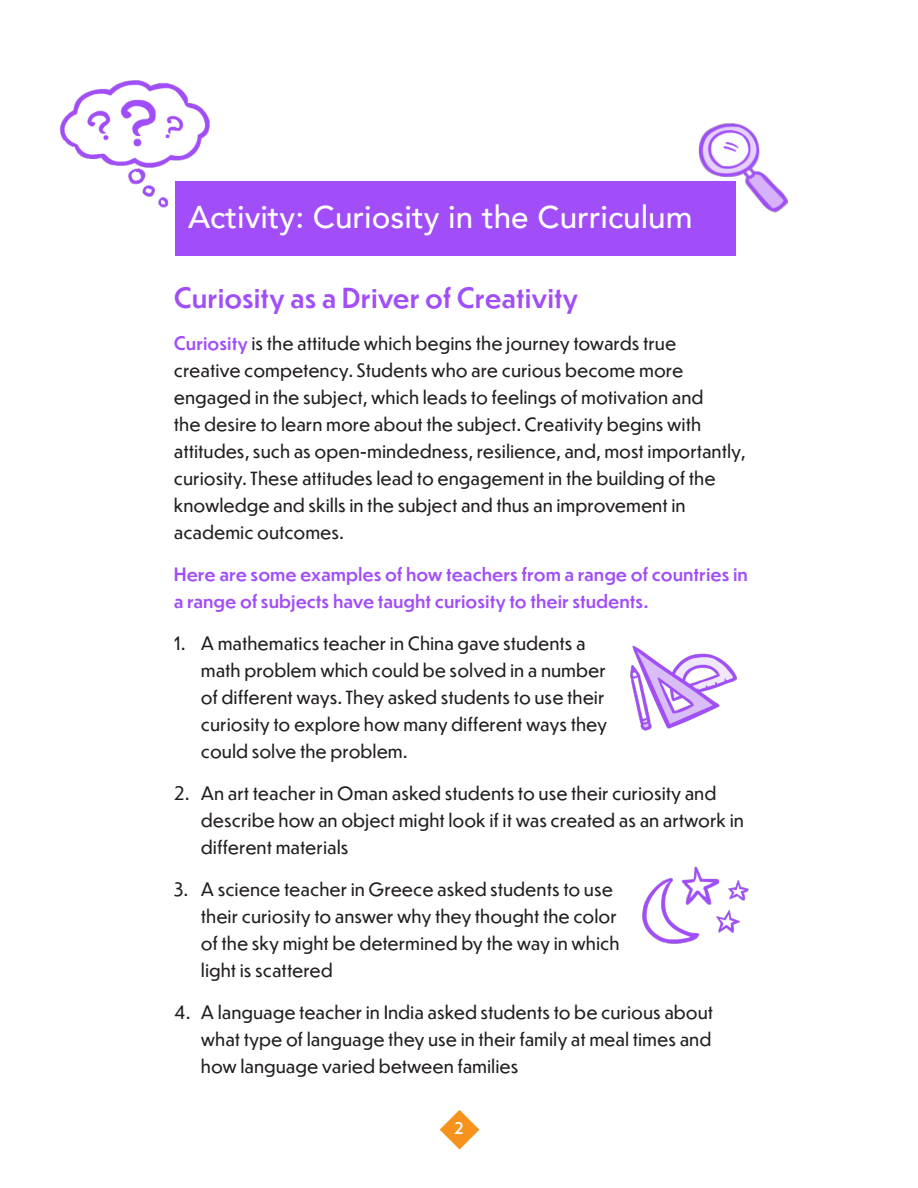
<style>
.page{position:relative;width:918px;height:1188px;background:#fff}
.page>*{position:absolute;margin:0;border:0;box-sizing:border-box;transform-origin:0 0}
.t1{font:500 31.5px "Avenir";color:#fff}
.No_Spacing{font:500 27px "Dunbar Text";color:#a14ef8}
.No_Spacing-2{font:18px/27px "Dunbar Text";color:#231f20}
.No_Spacing-3{font:500 18px/27px "Dunbar Text";color:#a14ef8}
.t2{font:500 15.75px "Dunbar Text";color:#fff}
.s1{font-weight:500;color:#a14ef8}
</style>
<div class="page">
<div style="left:176px;top:181px;width:560px;height:74px;background:#a14ef8"></div>
<img style="left:59px;top:80px;width:151px;height:139px">
<img style="left:698px;top:123px;width:90px;height:90px">
<svg style="left:440px;top:1110px;width:39px;height:40px"></svg>
<img style="left:630px;top:645px;width:107px;height:86px">
<img style="left:642px;top:866px;width:107px;height:78px">
<p class="t1" style="left:188px;top:190px;width:506px">Activity: Curiosity in the Curriculum</p>
<p class="No_Spacing" style="left:174px;top:279px;width:406px">Curiosity as a Driver of Creativity</p>
<p class="No_Spacing-2" style="left:174px;top:330px;width:574px"><span class="s1">Curiosity</span> is the attitude which begins the journey towards true creative competency. Students who are curious become more engaged in the subject, which leads to feelings of motivation and<br>the desire to learn more about the subject. Creativity begins with attitudes, such as open-mindedness, resilience, and, most importantly, curiosity. These attitudes lead to engagement in the building of the knowledge and skills in the subject and thus an improvement in academic outcomes.</p>
<p class="No_Spacing-3" style="left:174px;top:561px;width:576px">Here are some examples of how teachers from a range of countries in a range of subjects have taught curiosity to their students.</p>
<p class="No_Spacing-2" style="left:201px;top:630px;width:408px;text-indent:-27px">1. A mathematics teacher in China gave students a math problem which could be solved in a number of different ways. They asked students to use their curiosity to explore how many different ways they could solve the problem.</p>
<p class="No_Spacing-2" style="left:201px;top:780px;width:545px;text-indent:-27px">2. An art teacher in Oman asked students to use their curiosity and describe how an object might look if it was created as an artwork in different materials</p>
<p class="No_Spacing-2" style="left:201px;top:876px;width:420px;text-indent:-27px">3. A science teacher in Greece asked students to use their curiosity to answer why they thought the color of the sky might be determined by the way in which light is scattered</p>
<p class="No_Spacing-2" style="left:201px;top:999px;width:514px;text-align:justify;text-indent:-27px">4. A language teacher in India asked students to be curious about what type of language they use in their family at meal times and how language varied between families</p>
<p class="t2" style="left:454px;top:1117px;width:11px">2</p>
</div>
